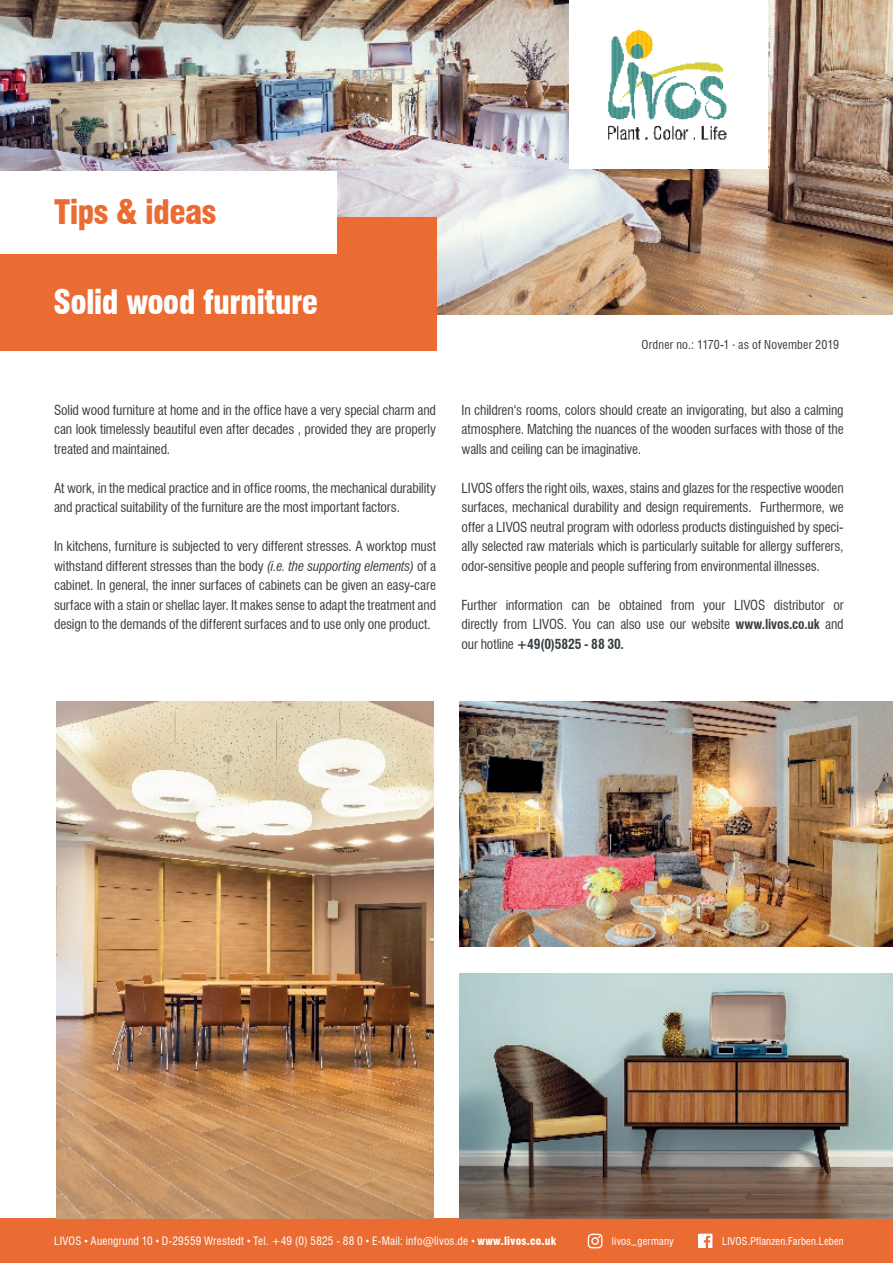
<style>
.page{position:relative;width:893px;height:1263px;background:#fff}
.page>*{position:absolute;margin:0;border:0;box-sizing:border-box;transform-origin:0 0}
.t1{font:900 condensed 33px "Swiss 721 BT";letter-spacing:-.025em;color:#fff}
.t2{font:900 condensed 33px "Swiss 721 BT";letter-spacing:-.02em;color:#eb6c33}
.t3{font:condensed 13.5px/19.5px "Swiss 721 BT";letter-spacing:-.01em;color:#373e42;text-align:justify}
.t4{font:condensed 12px "Swiss 721 BT";letter-spacing:.02em;color:#373e42}
.t5{font:condensed 11.25px "Swiss 721 BT";letter-spacing:.02em;color:#fff}
.t6{font:condensed 10.5px "Swiss 721 BT";letter-spacing:.015em;color:#fff}
.s1{font-style:italic}
.s2{font-family:"Myriad Pro";font-stretch:normal}
.s3{font-weight:700}
.s4{font-family:"Ubuntu";font-weight:300;font-stretch:normal}
.s5{font-weight:900}
</style>
<div class="page">
<div style="left:0;top:1218px;width:893px;height:45px;background:#eb6c33"></div>
<svg style="left:698px;top:1234px;width:14px;height:14px"></svg>
<svg style="left:588px;top:1234px;width:14px;height:14px"></svg>
<img style="left:0;top:0;width:893px;height:314px">
<div style="left:0;top:217px;width:436px;height:134px;background:#eb6c33"></div>
<div style="left:0;top:171px;width:337px;height:83px;background:#fff"></div>
<img style="left:56px;top:702px;width:378px;height:516px">
<img style="left:459px;top:702px;width:434px;height:245px">
<img style="left:459px;top:973px;width:434px;height:245px">
<div style="left:569px;top:0;width:198px;height:168px;background:#fff"></div>
<img style="left:608px;top:30px;width:119px;height:110px">
<h1 class="t2" style="left:54px;top:192px;width:164px">Tips &amp; ideas</h1>
<h1 class="t1" style="left:54px;top:282px;width:266px">Solid wood furniture</h1>
<p class="t3" style="left:54px;top:400px;width:383px">Solid wood furniture at home and in the office have a very special charm and can look timelessly beautiful even after decades , provided they are properly treated and maintained.</p>
<p class="t3" style="left:54px;top:478px;width:384px">At work, in the medical practice and in office rooms, the mechanical durability and practical suitability of the furniture are the most important factors.</p>
<p class="t3" style="left:54px;top:537px;width:384px">In kitchens, furniture is subjected to very different stresses. A worktop must withstand different stresses than the body <span class="s1">(i.e. the supporting elements)</span> of a cabinet. In general, the inner surfaces of cabinets can be given an easy-care surface with a stain or shellac layer. It makes sense to adapt the treatment and design to the demands of the different surfaces and to use only one product.</p>
<p class="t4" style="left:641px;top:338px;width:199px">Ordner no.: 1170-1 <span class="s2">·</span> as of November 2019</p>
<p class="t3" style="left:462px;top:400px;width:384px">In children‘s rooms, colors should create an invigorating, but also a calming atmosphere. Matching the nuances of the wooden surfaces with those of the walls and ceiling can be imaginative.</p>
<p class="t3" style="left:462px;top:478px;width:384px">LIVOS offers the right oils, waxes, stains and glazes for the respective wooden surfaces, mechanical durability and design requirements. Furthermore, we offer a LIVOS neutral program with odorless products distinguished by speci&shy;ally selected raw materials which is particularly suitable for allergy sufferers, odor-sensitive people and people suffering from environmental illnesses.</p>
<p class="t3" style="left:462px;top:595px;width:384px">Further information can be obtained from your LIVOS distributor or directly from LIVOS. You can also use our website <span class="s3">www.livos.co.uk</span> and our hotline <span class="s3">+49(0)5825 - 88 30.</span></p>
<p class="t5" style="left:54px;top:1234px;width:504px">LIVOS <span class="s4">•</span> Auengrund 10 <span class="s4">•</span> D-29559 Wrestedt <span class="s4">•</span> Tel. +49 (0) 5825 - 88 0 <span class="s4">•</span> E-Mail: info@livos.de <span class="s4">•</span> <span class="s5">www.livos.co.uk</span></p>
<p class="t6" style="left:612px;top:1235px;width:63px">livos–germany</p>
<p class="t6" style="left:722px;top:1235px;width:123px">LIVOS.Pflanzen.Farben.Leben</p>
</div>
